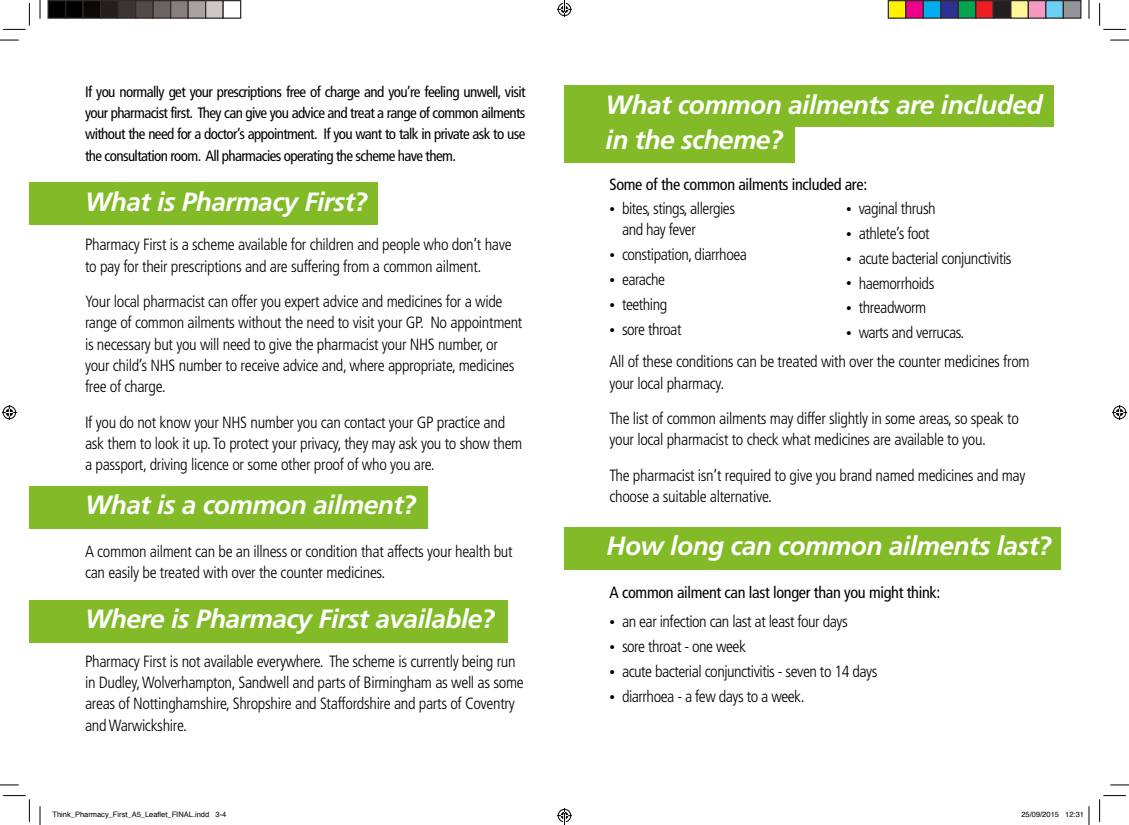
<style>
.page{position:relative;width:1129px;height:825px;background:#fff}
.page>*{position:absolute;margin:0;border:0;box-sizing:border-box;transform-origin:0 0}
.t1{font:italic 700 26.38px "Frutiger";letter-spacing:-.02em;color:#fff}
.t2{font:300 condensed 16.25px/21.2px "Frutiger";letter-spacing:-.02em;color:#000}
.t3{font:condensed 16.25px "Frutiger";letter-spacing:-.02em;color:#000}
.t4{font:condensed 15px/21.2px "Frutiger";letter-spacing:-.04em;color:#000;text-align:justify}
.t5{font:7.5px "Helvetica";color:#000}
.s1{font-size:11.25px}
</style>
<div class="page">
<div style="left:29px;top:182px;width:348px;height:43px;background:#82bb27"></div>
<div style="left:29px;top:485px;width:398px;height:43px;background:#82bb27"></div>
<div style="left:29px;top:599px;width:479px;height:43px;background:#82bb27"></div>
<div style="left:564px;top:121px;width:231px;height:41px;background:#82bb27"></div>
<div style="left:564px;top:85px;width:489px;height:42px;background:#82bb27"></div>
<div style="left:564px;top:526px;width:496px;height:43px;background:#82bb27"></div>
<svg style="left:0;top:39px;width:19px;height:2px"></svg>
<svg style="left:1110px;top:39px;width:19px;height:2px"></svg>
<svg style="left:0;top:784px;width:19px;height:1px"></svg>
<svg style="left:1110px;top:784px;width:19px;height:1px"></svg>
<svg style="left:39px;top:0;width:2px;height:19px"></svg>
<svg style="left:39px;top:806px;width:2px;height:18px"></svg>
<svg style="left:1088px;top:0;width:2px;height:19px"></svg>
<svg style="left:3px;top:3px;width:27px;height:27px"></svg>
<svg style="left:3px;top:795px;width:27px;height:26px"></svg>
<svg style="left:1099px;top:3px;width:27px;height:27px"></svg>
<svg style="left:1099px;top:795px;width:27px;height:26px"></svg>
<svg style="left:2px;top:405px;width:15px;height:15px"></svg>
<svg style="left:1112px;top:405px;width:15px;height:15px"></svg>
<div style="left:48px;top:1px;width:18px;height:17px;background:#000"></div>
<div style="left:48px;top:0;width:18px;height:19px;border:1px solid #302a28"></div>
<div style="left:66px;top:1px;width:17px;height:17px;background:#000"></div>
<div style="left:65px;top:0;width:19px;height:19px;border:1px solid #302a28"></div>
<div style="left:83px;top:1px;width:18px;height:17px;background:#0c0806"></div>
<div style="left:83px;top:0;width:18px;height:19px;border:1px solid #302a28"></div>
<div style="left:101px;top:1px;width:17px;height:17px;background:#241e1b"></div>
<div style="left:100px;top:0;width:19px;height:19px;border:1px solid #302a28"></div>
<div style="left:118px;top:1px;width:18px;height:17px;background:#3b3532"></div>
<div style="left:118px;top:0;width:18px;height:19px;border:1px solid #302a28"></div>
<div style="left:136px;top:1px;width:17px;height:17px;background:#524a47"></div>
<div style="left:135px;top:0;width:19px;height:19px;border:1px solid #302a28"></div>
<div style="left:153px;top:1px;width:18px;height:17px;background:#6b6360"></div>
<div style="left:153px;top:0;width:18px;height:19px;border:1px solid #302a28"></div>
<div style="left:171px;top:1px;width:17px;height:17px;background:#867f7c"></div>
<div style="left:170px;top:0;width:19px;height:19px;border:1px solid #302a28"></div>
<div style="left:188px;top:1px;width:18px;height:17px;background:#a7a2a0"></div>
<div style="left:188px;top:0;width:18px;height:19px;border:1px solid #302a28"></div>
<div style="left:206px;top:1px;width:17px;height:17px;background:#cdc9c8"></div>
<div style="left:205px;top:0;width:19px;height:19px;border:1px solid #302a28"></div>
<div style="left:223px;top:0;width:18px;height:19px;border:1px solid #302a28"></div>
<div style="left:888px;top:1px;width:18px;height:17px;background:#fff101"></div>
<div style="left:888px;top:0;width:18px;height:19px;border:1px solid #302a28"></div>
<div style="left:906px;top:1px;width:17px;height:17px;background:#ed028c"></div>
<div style="left:905px;top:0;width:19px;height:19px;border:1px solid #302a28"></div>
<div style="left:923px;top:1px;width:18px;height:17px;background:#00aeef"></div>
<div style="left:923px;top:0;width:18px;height:19px;border:1px solid #302a28"></div>
<div style="left:941px;top:1px;width:17px;height:17px;background:#2e3092"></div>
<div style="left:940px;top:0;width:19px;height:19px;border:1px solid #302a28"></div>
<div style="left:958px;top:1px;width:18px;height:17px;background:#00a54f"></div>
<div style="left:958px;top:0;width:18px;height:19px;border:1px solid #302a28"></div>
<div style="left:976px;top:1px;width:17px;height:17px;background:#ee1d23"></div>
<div style="left:975px;top:0;width:19px;height:19px;border:1px solid #302a28"></div>
<div style="left:993px;top:1px;width:18px;height:17px;background:#231f20"></div>
<div style="left:993px;top:0;width:18px;height:19px;border:1px solid #302a28"></div>
<div style="left:1011px;top:1px;width:17px;height:17px;background:#fff79a"></div>
<div style="left:1010px;top:0;width:19px;height:19px;border:1px solid #302a28"></div>
<div style="left:1028px;top:1px;width:18px;height:17px;background:#f499c2"></div>
<div style="left:1028px;top:0;width:18px;height:19px;border:1px solid #302a28"></div>
<div style="left:1046px;top:1px;width:17px;height:17px;background:#6bcff6"></div>
<div style="left:1045px;top:0;width:19px;height:19px;border:1px solid #302a28"></div>
<div style="left:1063px;top:1px;width:18px;height:17px;background:#939598"></div>
<div style="left:1063px;top:0;width:18px;height:19px;border:1px solid #302a28"></div>
<svg style="left:1088px;top:806px;width:2px;height:18px"></svg>
<svg style="left:557px;top:0;width:15px;height:17px"></svg>
<svg style="left:557px;top:808px;width:15px;height:16px"></svg>
<p class="t4" style="left:85px;top:81px;width:442px">If you normally get your prescriptions free of charge and you’re feeling unwell, visit your pharmacist first. They can give you advice and treat a range of common ailments without the need for a doctor’s appointment. If you want to talk in private ask to use the consultation room. All pharmacies operating the scheme have them.</p>
<p class="t1" style="left:85px;top:186px;width:284px">What is Pharmacy First?</p>
<p class="t2" style="left:85px;top:234px;width:428px">Pharmacy First is a scheme available for children and people who don’t have to pay for their prescriptions and are suffering from a common ailment.</p>
<p class="t2" style="left:85px;top:291px;width:439px">Your local pharmacist can offer you expert advice and medicines for a wide range of common ailments without the need to visit your GP. No appointment is necessary but you will need to give the pharmacist your NHS number, or your child’s NHS number to receive advice and, where appropriate, medicines free of charge.</p>
<p class="t2" style="left:85px;top:411px;width:439px">If you do not know your NHS number you can contact your GP practice and ask them to look it up. To protect your privacy, they may ask you to show them a passport, driving licence or some other proof of who you are.</p>
<p class="t1" style="left:85px;top:489px;width:333px">What is a common ailment?</p>
<p class="t2" style="left:85px;top:540px;width:429px">A common ailment can be an illness or condition that affects your health but can easily be treated with over the counter medicines.</p>
<p class="t1" style="left:85px;top:603px;width:412px">Where is Pharmacy First available?</p>
<p class="t2" style="left:85px;top:650px;width:440px">Pharmacy First is not available everywhere. The scheme is currently being run in Dudley, Wolverhampton, Sandwell and parts of Birmingham as well as some areas of Nottinghamshire, Shropshire and Staffordshire and parts of Coventry and Warwickshire.</p>
<p class="t1" style="left:606px;top:89px;width:438px">What common ailments are included</p>
<p class="t1" style="left:606px;top:124px;width:179px">in the scheme?</p>
<p class="t3" style="left:609px;top:175px;width:259px">Some of the common ailments included are:</p>
<p class="t2" style="left:622px;top:198px;width:115px;text-indent:-12px"><span class="s1">•</span> bites, stings, allergies and hay fever</p>
<p class="t2" style="left:609px;top:244px;width:139px"><span class="s1">•</span> constipation, diarrhoea</p>
<p class="t2" style="left:609px;top:269px;width:57px"><span class="s1">•</span> earache</p>
<p class="t2" style="left:609px;top:294px;width:59px"><span class="s1">•</span> teething</p>
<p class="t2" style="left:609px;top:318px;width:74px"><span class="s1">•</span> sore throat</p>
<p class="t2" style="left:846px;top:198px;width:91px"><span class="s1">•</span> vaginal thrush</p>
<p class="t2" style="left:846px;top:223px;width:85px"><span class="s1">•</span> athlete’s foot</p>
<p class="t2" style="left:846px;top:248px;width:167px"><span class="s1">•</span> acute bacterial conjunctivitis</p>
<p class="t2" style="left:846px;top:272px;width:90px"><span class="s1">•</span> haemorrhoids</p>
<p class="t2" style="left:846px;top:297px;width:82px"><span class="s1">•</span> threadworm</p>
<p class="t2" style="left:846px;top:322px;width:120px"><span class="s1">•</span> warts and verrucas.</p>
<p class="t2" style="left:609px;top:351px;width:422px">All of these conditions can be treated with over the counter medicines from your local pharmacy.</p>
<p class="t2" style="left:609px;top:408px;width:411px">The list of common ailments may differ slightly in some areas, so speak to your local pharmacist to check what medicines are available to you.</p>
<p class="t2" style="left:609px;top:464px;width:417px">The pharmacist isn’t required to give you brand named medicines and may choose a suitable alternative.</p>
<p class="t1" style="left:606px;top:530px;width:447px">How long can common ailments last?</p>
<p class="t3" style="left:609px;top:582px;width:332px">A common ailment can last longer than you might think:</p>
<p class="t2" style="left:609px;top:611px;width:240px"><span class="s1">•</span> an ear infection can last at least four days</p>
<p class="t2" style="left:609px;top:635px;width:138px"><span class="s1">•</span> sore throat - one week</p>
<p class="t2" style="left:609px;top:660px;width:270px"><span class="s1">•</span> acute bacterial conjunctivitis - seven to 14 days</p>
<p class="t2" style="left:609px;top:685px;width:197px"><span class="s1">•</span> diarrhoea - a few days to a week.</p>
<p class="t5" style="left:53px;top:808px;width:175px">Think_Pharmacy_First_A5_Leaflet_FINAL.indd 3-4</p>
<p class="t5" style="left:1021px;top:808px;width:64px">25/09/2015 12:31</p>
</div>
